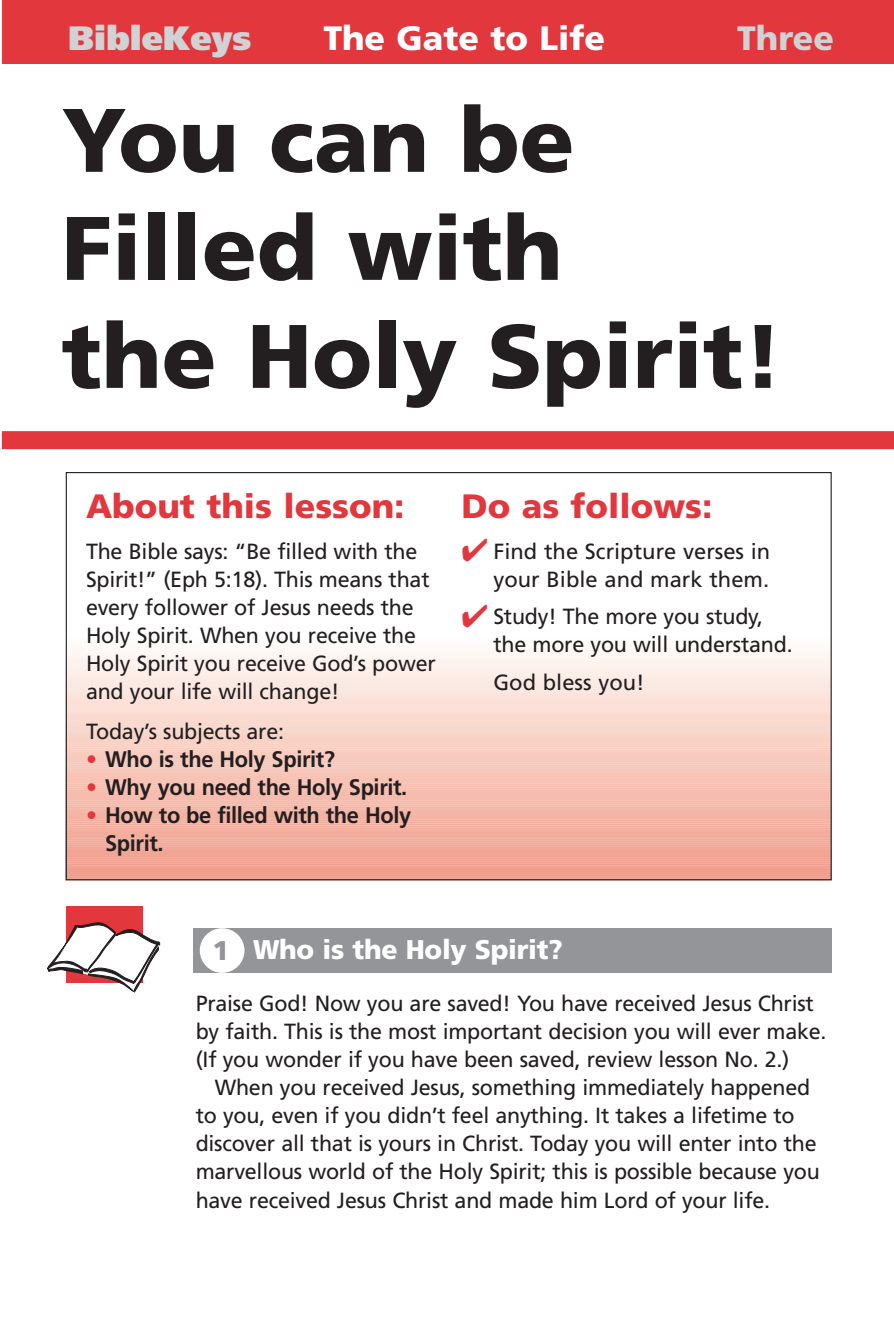
<style>
.page{position:relative;width:894px;height:1339px;background:#fff}
.page>*{position:absolute;margin:0;border:0;box-sizing:border-box;transform-origin:0 0}
.t1{font:900 90px/108px "Frutiger";color:#231f20}
.t2{font:900 33.75px "Frutiger";color:#e1373d}
.t3{font:900 33.75px "Frutiger";color:#fff}
.t4{font:900 33.75px "Frutiger";color:#d1d2d4}
.t5{font:900 33.75px "Frutiger";color:#d1d2d4}
.t6{font:900 27px "Frutiger";letter-spacing:-.01em;color:#fff}
.t7{font:900 27px "Frutiger";color:#939598}
.t8{font:700 22.5px/28.1px "Frutiger";letter-spacing:-.015em;color:#231f20}
.t9{font:22.05px/28.1px "Frutiger";letter-spacing:-.01em;color:#231f20}
.s1{color:#e1373d}
</style>
<div class="page">
<hr style="left:66px;top:641px;width:765px;height:4px;background:#fefcfa">
<hr style="left:66px;top:645px;width:765px;height:4px;background:#fefaf9">
<hr style="left:66px;top:649px;width:765px;height:4px;background:#fdf7f5">
<div style="left:66px;top:651px;width:765px;height:5px;background:#fdf6f4"></div>
<hr style="left:66px;top:656px;width:765px;height:4px;background:#fdf5f2">
<hr style="left:66px;top:660px;width:765px;height:4px;background:#fcf3ef">
<hr style="left:66px;top:664px;width:765px;height:4px;background:#fcf1ec">
<hr style="left:66px;top:668px;width:765px;height:4px;background:#fdefeb">
<div style="left:66px;top:670px;width:765px;height:5px;background:#fdeeea"></div>
<hr style="left:66px;top:675px;width:765px;height:4px;background:#fcede7">
<hr style="left:66px;top:679px;width:765px;height:4px;background:#fcebe4">
<hr style="left:66px;top:683px;width:765px;height:4px;background:#fbe8e2">
<hr style="left:66px;top:687px;width:765px;height:4px;background:#fbe7df">
<div style="left:66px;top:691px;width:765px;height:5px;background:#fbe5dd"></div>
<hr style="left:66px;top:696px;width:765px;height:4px;background:#fbe3db">
<hr style="left:66px;top:700px;width:765px;height:4px;background:#fbe1d8">
<hr style="left:66px;top:704px;width:765px;height:4px;background:#fbdfd6">
<div style="left:66px;top:708px;width:765px;height:5px;background:#fbded4"></div>
<hr style="left:66px;top:713px;width:765px;height:4px;background:#fadbd1">
<hr style="left:66px;top:717px;width:765px;height:4px;background:#fadacf">
<hr style="left:66px;top:721px;width:765px;height:4px;background:#fad8cd">
<hr style="left:66px;top:725px;width:765px;height:4px;background:#f9d6cb">
<div style="left:66px;top:727px;width:765px;height:5px;background:#f9dad1"></div>
<div style="left:66px;top:729px;width:765px;height:5px;background:#f9d5ca"></div>
<hr style="left:66px;top:734px;width:765px;height:4px;background:#f9d3c8">
<hr style="left:66px;top:738px;width:765px;height:4px;background:#f9d2c6">
<hr style="left:66px;top:742px;width:765px;height:4px;background:#f9d1c4">
<hr style="left:66px;top:746px;width:765px;height:4px;background:#f8cec2">
<div style="left:66px;top:748px;width:765px;height:5px;background:#f8cec1"></div>
<hr style="left:66px;top:753px;width:765px;height:4px;background:#f8ccbf">
<hr style="left:66px;top:757px;width:765px;height:4px;background:#f7cabd">
<hr style="left:66px;top:761px;width:765px;height:4px;background:#f7c9bb">
<hr style="left:66px;top:765px;width:765px;height:4px;background:#f7c7b9">
<div style="left:66px;top:767px;width:765px;height:5px;background:#f7c6b8"></div>
<hr style="left:66px;top:772px;width:765px;height:4px;background:#f7c5b7">
<hr style="left:66px;top:776px;width:765px;height:4px;background:#f7c3b5">
<hr style="left:66px;top:780px;width:765px;height:4px;background:#f6c1b3">
<hr style="left:66px;top:784px;width:765px;height:4px;background:#f6bfb1">
<div style="left:66px;top:786px;width:765px;height:5px;background:#f6bfb0"></div>
<hr style="left:66px;top:791px;width:765px;height:4px;background:#f6bdae">
<hr style="left:66px;top:795px;width:765px;height:4px;background:#f6bbad">
<hr style="left:66px;top:799px;width:765px;height:4px;background:#f6baab">
<hr style="left:66px;top:803px;width:765px;height:4px;background:#f5b9a9">
<div style="left:66px;top:805px;width:765px;height:5px;background:#f5beaf"></div>
<hr style="left:66px;top:810px;width:765px;height:4px;background:#f4b6a6">
<hr style="left:66px;top:814px;width:765px;height:4px;background:#f4b4a4">
<hr style="left:66px;top:818px;width:765px;height:4px;background:#f4b2a2">
<hr style="left:66px;top:822px;width:765px;height:4px;background:#f4b1a1">
<div style="left:66px;top:824px;width:765px;height:5px;background:#f4b7a9"></div>
<hr style="left:66px;top:829px;width:765px;height:4px;background:#f3ae9e">
<hr style="left:66px;top:833px;width:765px;height:4px;background:#f3ad9c">
<hr style="left:66px;top:837px;width:765px;height:4px;background:#f3ab9b">
<hr style="left:66px;top:839px;width:765px;height:4px;background:#f3aa9a">
<div style="left:66px;top:843px;width:765px;height:5px;background:#f2ad9f"></div>
<hr style="left:66px;top:846px;width:765px;height:4px;background:#f2a797">
<hr style="left:66px;top:850px;width:765px;height:4px;background:#f1a595">
<hr style="left:66px;top:854px;width:765px;height:4px;background:#f1a494">
<svg style="left:66px;top:858px;width:765px;height:4px;background:#f1a899"></svg>
<div style="left:66px;top:862px;width:765px;height:5px;background:#f1a798"></div>
<hr style="left:66px;top:865px;width:765px;height:4px;background:#f1a090">
<hr style="left:66px;top:869px;width:765px;height:4px;background:#f09e8e">
<hr style="left:66px;top:873px;width:765px;height:4px;background:#f19e8d">
<hr style="left:66px;top:877px;width:765px;height:3px;background:#ef9c8b">
<div style="left:2px;top:0;width:891px;height:64px;background:#e1373d"></div>
<div style="left:193px;top:928px;width:638px;height:45px;background:#939598"></div>
<div style="left:2px;top:431px;width:891px;height:18px;background:#e1373d"></div>
<div style="left:200px;top:928px;width:44px;height:45px;background:#fff;border-radius:50%"></div>
<div style="left:66px;top:906px;width:76px;height:76px;background:#e1373d"></div>
<svg style="left:47px;top:922px;width:113px;height:70px"></svg>
<h2 class="t4" style="left:68px;top:25px;width:185px">BibleKeys</h2>
<h2 class="t3" style="left:323px;top:25px;width:283px">The Gate to Life</h2>
<h2 class="t5" style="left:736px;top:25px;width:98px">Three</h2>
<h1 class="t1" style="left:62px;top:93px;width:722px">You can be<br>Filled with<br>the Holy Spirit!</h1>
<h2 class="t2" style="left:86px;top:492px;width:320px">About this lesson:</h2>
<p class="t9" style="left:86px;top:538px;width:351px">The Bible says: “Be filled with the Spirit!” (Eph 5:18). This means that every follower of Jesus needs the Holy Spirit. When you receive the Holy Spirit you receive God’s power and your life will change!</p>
<p class="t9" style="left:86px;top:718px;width:199px">Today’s subjects are:</p>
<p class="t8" style="left:86px;top:746px;width:250px"><span class="s1">•</span> Who is the Holy Spirit?</p>
<p class="t8" style="left:86px;top:775px;width:323px"><span class="s1">•</span> Why you need the Holy Spirit.</p>
<p class="t8" style="left:105px;top:803px;width:307px;text-indent:-19px"><span class="s1">•</span> How to be filled with the Holy<br>Spirit.</p>
<h2 class="t2" style="left:461px;top:492px;width:252px">Do as follows:</h2>
<p class="t9" style="left:461px;top:538px;width:310px;text-align:right"><span class="s1">✔</span> Find the Scripture verses in your Bible and mark them.</p>
<p class="t9" style="left:493px;top:604px;width:301px;text-indent:-32px"><span class="s1">✔</span> Study! The more you study, the more you will understand.</p>
<p class="t9" style="left:493px;top:670px;width:153px">God bless you!</p>
<p class="t6" style="left:253px;top:938px;width:311px">Who is the Holy Spirit?</p>
<p class="t9" style="left:196px;top:990px;width:632px">Praise God! Now you are saved! You have received Jesus Christ by faith. This is the most important decision you will ever make. (If you wonder if you have been saved, review lesson No. 2.)</p>
<p class="t9" style="left:196px;top:1075px;width:625px;text-indent:19px">When you received Jesus, something immediately happened to you, even if you didn’t feel anything. It takes a lifetime to discover all that is yours in Christ. Today you will enter into the marvellous world of the Holy Spirit; this is possible because you have received Jesus Christ and made him Lord of your life.</p>
<p class="t7" style="left:212px;top:940px;width:18px">1</p>
</div>
